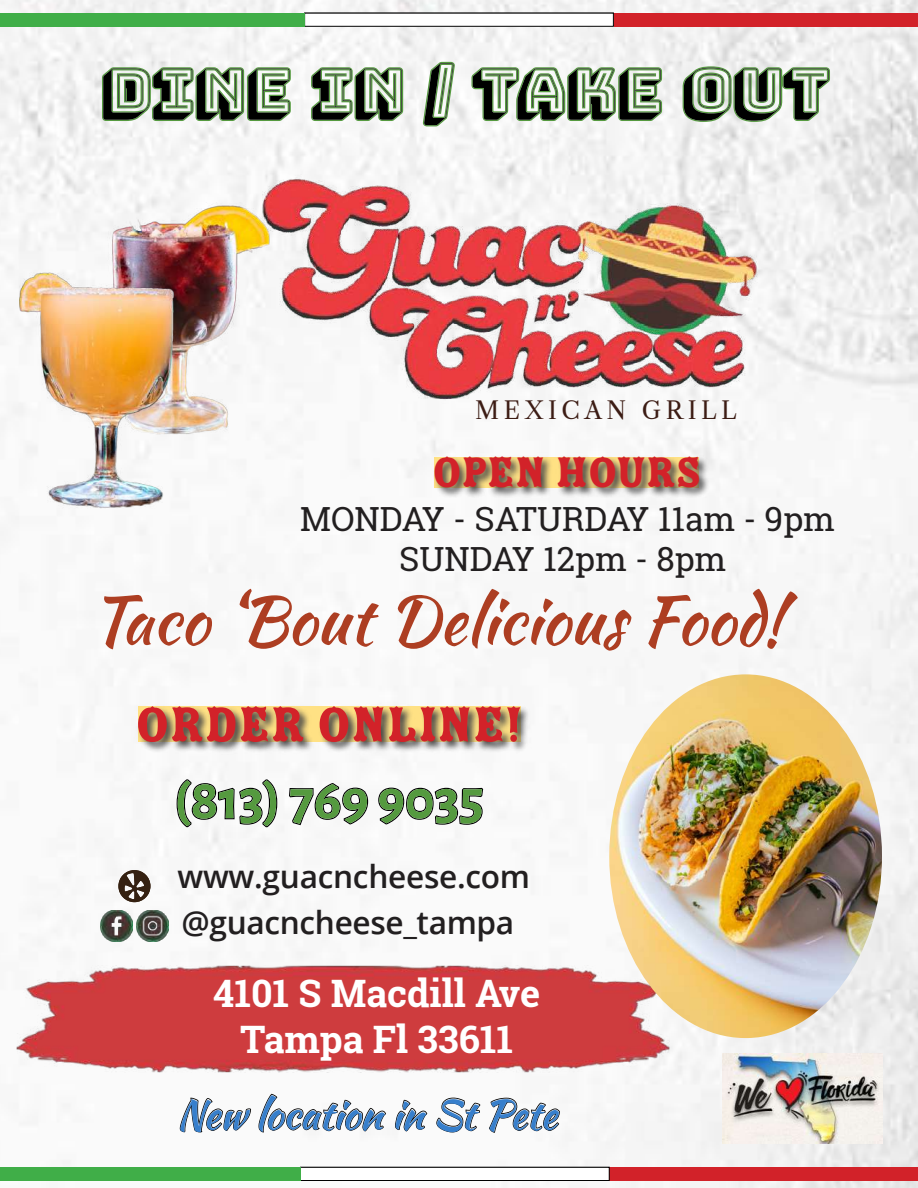
<style>
.page{position:relative;width:918px;height:1188px;background:#fff}
.page>*{position:absolute;margin:0;border:0;box-sizing:border-box;transform-origin:0 0}
.t1{font:66.15px "Kaushan Script";color:#ad3e22}
.t2{font:60.3px "Bungee Shade";color:#000}
.t3{font:700 57px "Alegreya Sans SC";color:#559a3f}
.t4{font:54.15px "Zebrawood Std Fill";color:#d22229}
.t5{font:46.95px "Zebrawood Std Fill";color:#d22229}
.t6{font:40.65px "Kaushan Script";color:#377fcc}
.t7{font:700 37.8px/45.5px "Roboto Slab";color:#fff;text-align:center}
.t8{font:33.3px/39.6px "Roboto Slab";color:#221f20;text-align:center}
.t9{font:600 31.65px "Open Sans";letter-spacing:-.01em;color:#221f20}
.t10{font:23.85px "Libre Caslon Text";letter-spacing:.19em;color:#3c1c14}
</style>
<div class="page">
<img style="left:0;top:0;width:918px;height:1188px">
<img style="left:11px;top:965px;width:665px;height:107px">
<svg style="left:102px;top:62px;width:728px;height:64px;fill:#f0f0f0"></svg>
<img style="left:111px;top:684px;width:481px;height:94px">
<svg style="left:177px;top:779px;width:306px;height:48px"></svg>
<img style="left:269px;top:174px;width:495px;height:238px">
<img style="left:101px;top:909px;width:32px;height:33px">
<img style="left:136px;top:909px;width:32px;height:33px">
<svg style="left:118px;top:870px;width:32px;height:32px"></svg>
<div style="left:613px;top:13px;width:305px;height:13px;background:#d22229"></div>
<div style="left:305px;top:13px;width:308px;height:13px;background:#fff"></div>
<div style="left:304px;top:13px;width:310px;height:14px;border:1px solid #000"></div>
<div style="left:0;top:13px;width:305px;height:13px;background:#40ae48"></div>
<div style="left:609px;top:1167px;width:309px;height:14px;background:#d22229"></div>
<div style="left:300px;top:1167px;width:309px;height:14px;background:#fff"></div>
<div style="left:300px;top:1167px;width:310px;height:14px;border:1px solid #000"></div>
<div style="left:0;top:1167px;width:300px;height:14px;background:#40ae48"></div>
<img style="left:411px;top:437px;width:343px;height:84px">
<img style="left:609px;top:674px;width:273px;height:364px">
<svg style="left:180px;top:1094px;width:380px;height:39px"></svg>
<img style="left:84px;top:113px;width:185px;height:322px">
<img style="left:20px;top:174px;width:161px;height:336px">
<img style="left:723px;top:1054px;width:159px;height:89px">
<h2 class="t2" style="left:101px;top:57px;width:730px">DINE IN / TAKE OUT</h2>
<p class="t10" style="left:475px;top:396px;width:263px">MEXICAN GRILL</p>
<h3 class="t5" style="left:432px;top:448px;width:271px">OPEN HOURS</h3>
<p class="t8" style="left:300px;top:499px;width:536px">MONDAY - SATURDAY 11am - 9pm<br>SUNDAY 12pm - 8pm</p>
<h1 class="t1" style="left:90px;top:572px;width:695px">Taco ‘Bout Delicious Food!</h1>
<h3 class="t4" style="left:135px;top:696px;width:389px">ORDER ONLINE!</h3>
<h3 class="t3" style="left:174px;top:758px;width:312px">(813) 769 9035</h3>
<p class="t9" style="left:178px;top:854px;width:354px">www.guacncheese.com</p>
<p class="t9" style="left:182px;top:901px;width:334px">@guacncheese_tampa</p>
<p class="t7" style="left:213px;top:970px;width:329px">4101 S Macdill Ave<br>Tampa Fl 33611</p>
<p class="t6" style="left:177px;top:1084px;width:382px">New location in St Pete</p>
</div>
